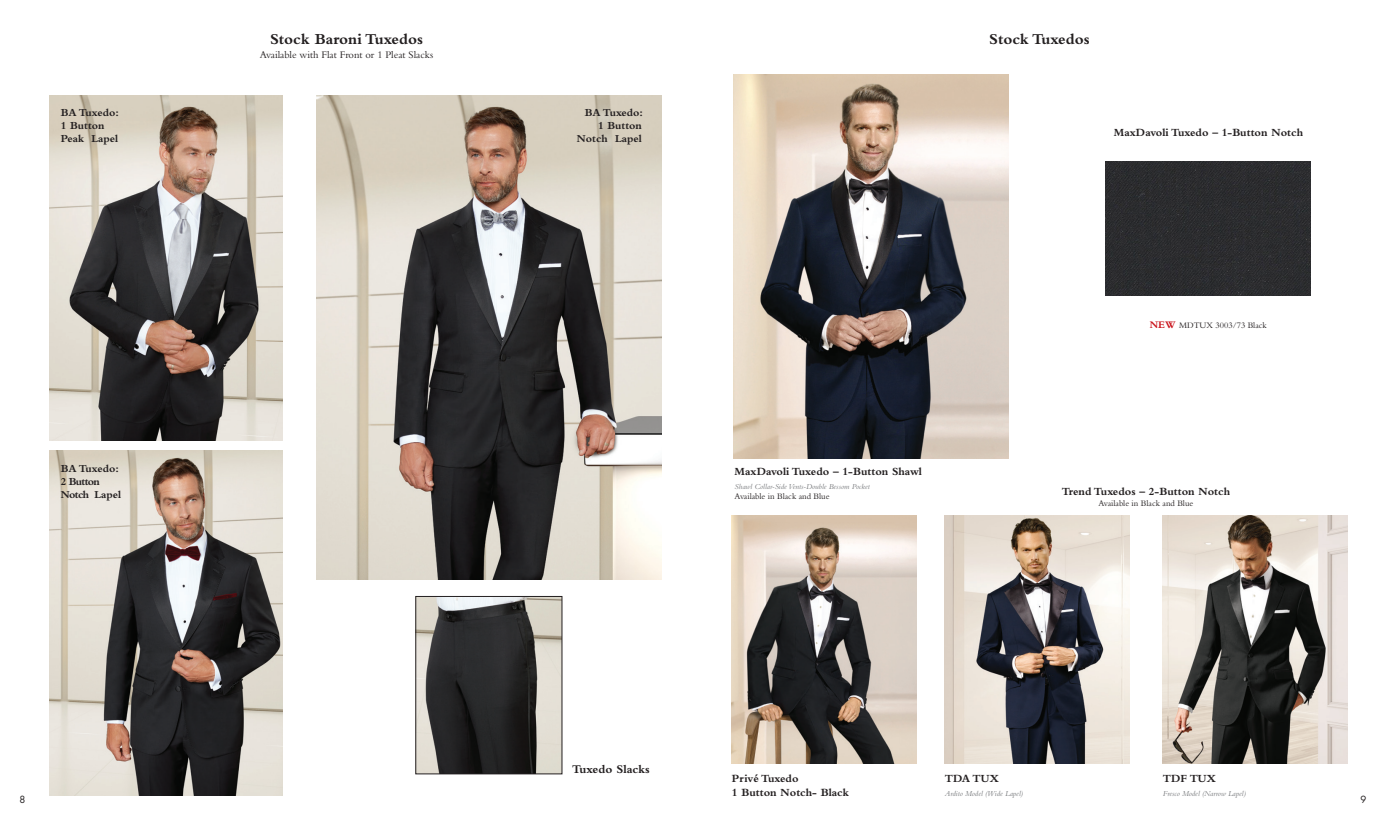
<style>
.page{position:relative;width:1386px;height:819px;background:#fff}
.page>*{position:absolute;margin:0;border:0;box-sizing:border-box;transform-origin:0 0}
.t1{font:700 15.75px "Bembo";color:#231f20}
.t2{font:700 12.25px "Bembo";color:#231f20}
.t3{font:700 11.38px/13.7px "Bembo";color:#231f20}
.t4{font:700 11.11px/13.3px "Bembo";color:#231f20;text-align:right}
.t5{font:700 11.11px/13.3px "Bembo";letter-spacing:-.06em;color:#231f20}
.t6{font:10.5px "Bembo";color:#231f20}
.t7{font:9.62px "Futura";color:#231f20}
.t8{font:8.75px "Bembo";color:#231f20}
.t9{font:italic 7.88px "Bembo";color:#787a7d}
.s1{font-weight:700;font-size:10.5px;color:#ca141c}
</style>
<div class="page">
<img style="left:49px;top:96px;width:234px;height:345px">
<img style="left:49px;top:451px;width:234px;height:345px">
<img style="left:316px;top:96px;width:346px;height:484px">
<img style="left:417px;top:598px;width:143px;height:174px">
<div style="left:415px;top:596px;width:147px;height:178px;border:1px solid #231f20"></div>
<img style="left:733px;top:75px;width:275px;height:383px">
<img style="left:1163px;top:515px;width:185px;height:249px">
<img style="left:732px;top:515px;width:185px;height:249px">
<img style="left:945px;top:515px;width:185px;height:249px">
<div style="left:1106px;top:162px;width:205px;height:134px;background:#2c2c2f"></div>
<p class="t4" style="left:61px;top:106px;width:60px;text-align:left">BA Tuxedo:<br>1 Button<br>Peak Lapel</p>
<p class="t5" style="left:61px;top:461px;width:62px">BA Tuxedo:<br>2 Button<br>Notch Lapel</p>
<h1 class="t1" style="left:270px;top:30px;width:154px">Stock Baroni Tuxedos</h1>
<p class="t6" style="left:260px;top:49px;width:175px">Available with Flat Front or 1 Pleat Slacks</p>
<p class="t4" style="left:577px;top:106px;width:68px">BA Tuxedo:<br>1 Button<br>Notch Lapel</p>
<h1 class="t1" style="left:989px;top:30px;width:102px">Stock Tuxedos</h1>
<p class="t3" style="left:1114px;top:125px;width:191px">MaxDavoli Tuxedo – 1-Button Notch</p>
<p class="t3" style="left:735px;top:465px;width:189px">MaxDavoli Tuxedo – 1-Button Shawl</p>
<p class="t9" style="left:735px;top:482px;width:137px">Shawl Collar-Side Vents-Double Bessom Pocket</p>
<p class="t8" style="left:735px;top:491px;width:97px">Available in Black and Blue</p>
<p class="t8" style="left:1150px;top:320px;width:119px"><span class="s1">NEW</span> MDTUX 3003/73 Black</p>
<p class="t3" style="left:1062px;top:485px;width:170px">Trend Tuxedos – 2-Button Notch</p>
<p class="t8" style="left:1098px;top:498px;width:97px">Available in Black and Blue</p>
<p class="t2" style="left:572px;top:762px;width:79px">Tuxedo Slacks</p>
<p class="t3" style="left:732px;top:772px;width:118px">Privé Tuxedo<br>1 Button Notch- Black</p>
<p class="t3" style="left:945px;top:772px;width:55px">TDA TUX</p>
<p class="t3" style="left:1163px;top:772px;width:54px">TDF TUX</p>
<p class="t9" style="left:1163px;top:789px;width:85px">Fresco Model (Narrow Lapel)</p>
<p class="t9" style="left:945px;top:789px;width:80px">Ardito Model (Wide Lapel)</p>
<p class="t7" style="left:19px;top:793px;width:7px">8</p>
<p class="t7" style="left:1361px;top:793px;width:7px">9</p>
</div>
